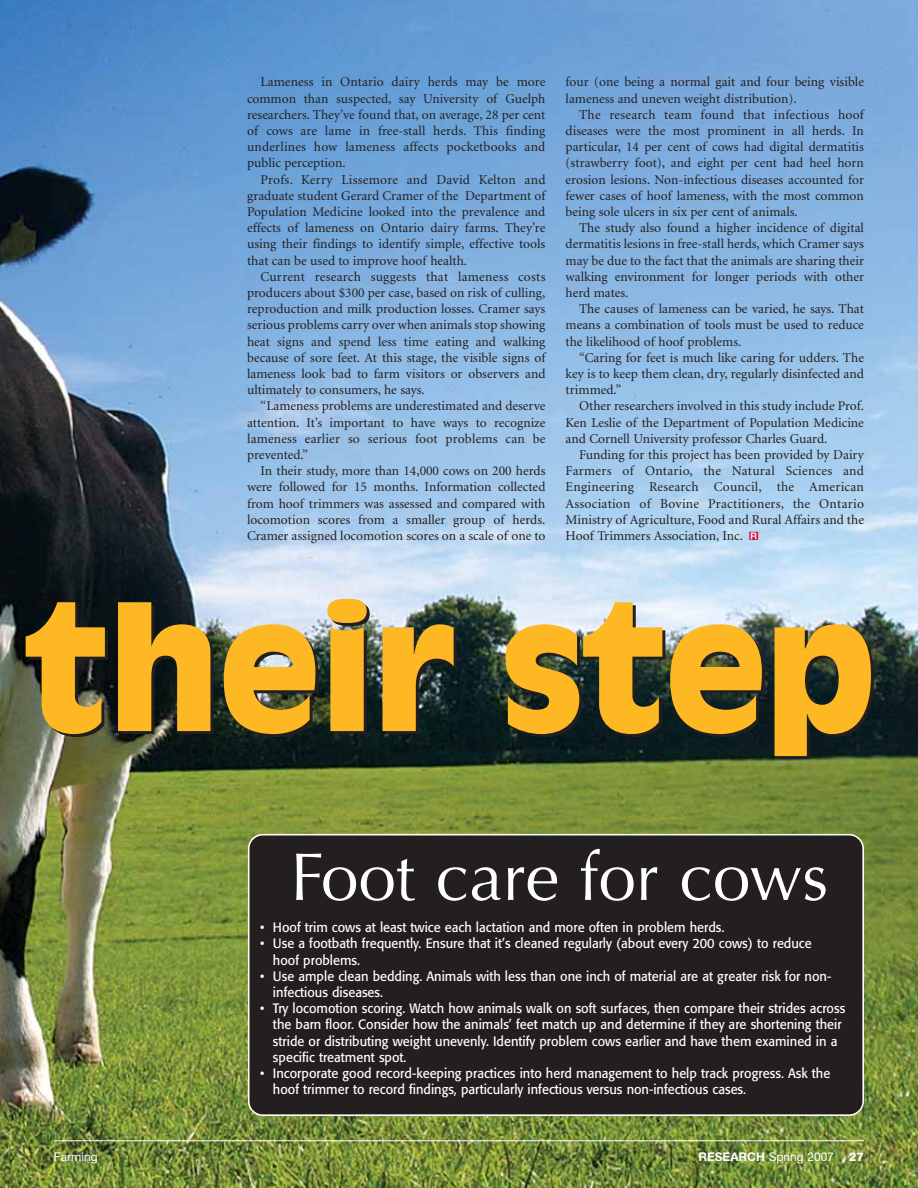
<style>
.page{position:relative;width:918px;height:1188px;background:#fff}
.page>*{position:absolute;margin:0;border:0;box-sizing:border-box;transform-origin:0 0}
.t1{font:900 166.5px "Antique Olive";letter-spacing:-.005em;color:#fdb824}
.t2{font:67.5px "Optima";color:#fff}
.t3{font:13.5px/16.2px "Minion";color:#231f20;text-align:justify}
.t4{font:13.5px/16.2px "Formata";color:#fff;scale:.95 1}
.t5{font:12px "Helvetica Neue";color:#fff}
.s1{font-weight:700}
.s2{font-weight:800}
</style>
<div class="page">
<img style="left:0;top:0;width:918px;height:1188px">
<hr style="left:54px;top:1140px;width:810px;height:1px;background:#fff">
<div style="left:248px;top:834px;width:616px;height:282px;background:#231f20"></div>
<svg style="left:749px;top:532px;width:9px;height:8px"></svg>
<p class="t3" style="left:247px;top:75px;width:300px;text-indent:14px">Lameness in Ontario dairy herds may be more common than suspected, say University of Guelph researchers. They’ve found that, on average, 28 per cent of cows are lame in free-stall herds. This finding underlines how lameness affects pocketbooks and public perception.</p>
<p class="t3" style="left:247px;top:172px;width:300px;text-indent:14px">Profs. Kerry Lissemore and David Kelton and graduate student Gerard Cramer of the Department of Population Medicine looked into the prevalence and effects of lameness on Ontario dairy farms. They’re using their findings to identify simple, effective tools that can be used to improve hoof health.</p>
<p class="t3" style="left:247px;top:270px;width:300px;text-indent:14px">Current research suggests that lameness costs producers about $300 per case, based on risk of culling, reproduction and milk production losses. Cramer says serious problems carry over when animals stop showing heat signs and spend less time eating and walking because of sore feet. At this stage, the visible signs of lameness look bad to farm visitors or observers and ultimately to consumers, he says.</p>
<p class="t3" style="left:247px;top:399px;width:300px;text-indent:14px">“Lameness problems are underestimated and deserve attention. It’s important to have ways to recognize lameness earlier so serious foot problems can be prevented.”</p>
<p class="t3" style="left:247px;top:464px;width:300px;text-indent:14px">In their study, more than 14,000 cows on 200 herds were followed for 15 months. Information collected from hoof trimmers was assessed and compared with locomotion scores from a smaller group of herds.<br>Cramer assigned locomotion scores on a scale of one to</p>
<p class="t3" style="left:566px;top:75px;width:300px">four (one being a normal gait and four being visible lameness and uneven weight distribution).</p>
<p class="t3" style="left:566px;top:108px;width:300px;text-indent:14px">The research team found that infectious hoof diseases were the most prominent in all herds. In particular, 14 per cent of cows had digital dermatitis (strawberry foot), and eight per cent had heel horn erosion lesions. Non-infectious diseases accounted for fewer cases of hoof lameness, with the most common being sole ulcers in six per cent of animals.</p>
<p class="t3" style="left:566px;top:221px;width:300px;text-indent:14px">The study also found a higher incidence of digital dermatitis lesions in free-stall herds, which Cramer says may be due to the fact that the animals are sharing their walking environment for longer periods with other herd mates.</p>
<p class="t3" style="left:566px;top:302px;width:300px;text-indent:14px">The causes of lameness can be varied, he says. That means a combination of tools must be used to reduce the likelihood of hoof problems.</p>
<p class="t3" style="left:566px;top:351px;width:300px;text-indent:14px">“Caring for feet is much like caring for udders. The key is to keep them clean, dry, regularly disinfected and trimmed.”</p>
<p class="t3" style="left:566px;top:399px;width:300px;text-indent:14px">Other researchers involved in this study include Prof.<br>Ken Leslie of the Department of Population Medicine and Cornell University professor Charles Guard.</p>
<p class="t3" style="left:566px;top:448px;width:300px;text-indent:14px">Funding for this project has been provided by Dairy Farmers of Ontario, the Natural Sciences and Engineering Research Council, the American Association of Bovine Practitioners, the Ontario Ministry of Agriculture, Food and Rural Affairs and the Hoof Trimmers Association, Inc.</p>
<h1 class="t1" style="left:25px;top:602px;width:853px">their step</h1>
<h2 class="t2" style="left:290px;top:849px;width:540px">Foot care for cows</h2>
<p class="t4" style="left:260px;top:920px;width:490px">• Hoof trim cows at least twice each lactation and more often in problem herds.</p>
<p class="t4" style="left:273px;top:937px;width:569px;text-indent:-13px">• Use a footbath frequently. Ensure that it’s cleaned regularly (about every 200 cows) to reduce hoof problems.</p>
<p class="t4" style="left:273px;top:969px;width:589px;text-indent:-13px">• Use ample clean bedding. Animals with less than one inch of material are at greater risk for non&shy;infectious diseases.</p>
<p class="t4" style="left:273px;top:1001px;width:604px;text-indent:-13px">• Try locomotion scoring. Watch how animals walk on soft surfaces, then compare their strides across the barn floor. Consider how the animals’ feet match up and determine if they are shortening their stride or distributing weight unevenly. Identify problem cows earlier and have them examined in a specific treatment spot.</p>
<p class="t4" style="left:273px;top:1066px;width:588px;text-indent:-13px">• Incorporate good record-keeping practices into herd management to help track progress. Ask the hoof trimmer to record findings, particularly infectious versus non-infectious cases.</p>
<p class="t5" style="left:54px;top:1153px;width:45px">Farming</p>
<p class="t5" style="left:698px;top:1153px;width:167px"><span class="s1">RESEARCH</span> Spring 2007 <span class="s2">27</span></p>
</div>
